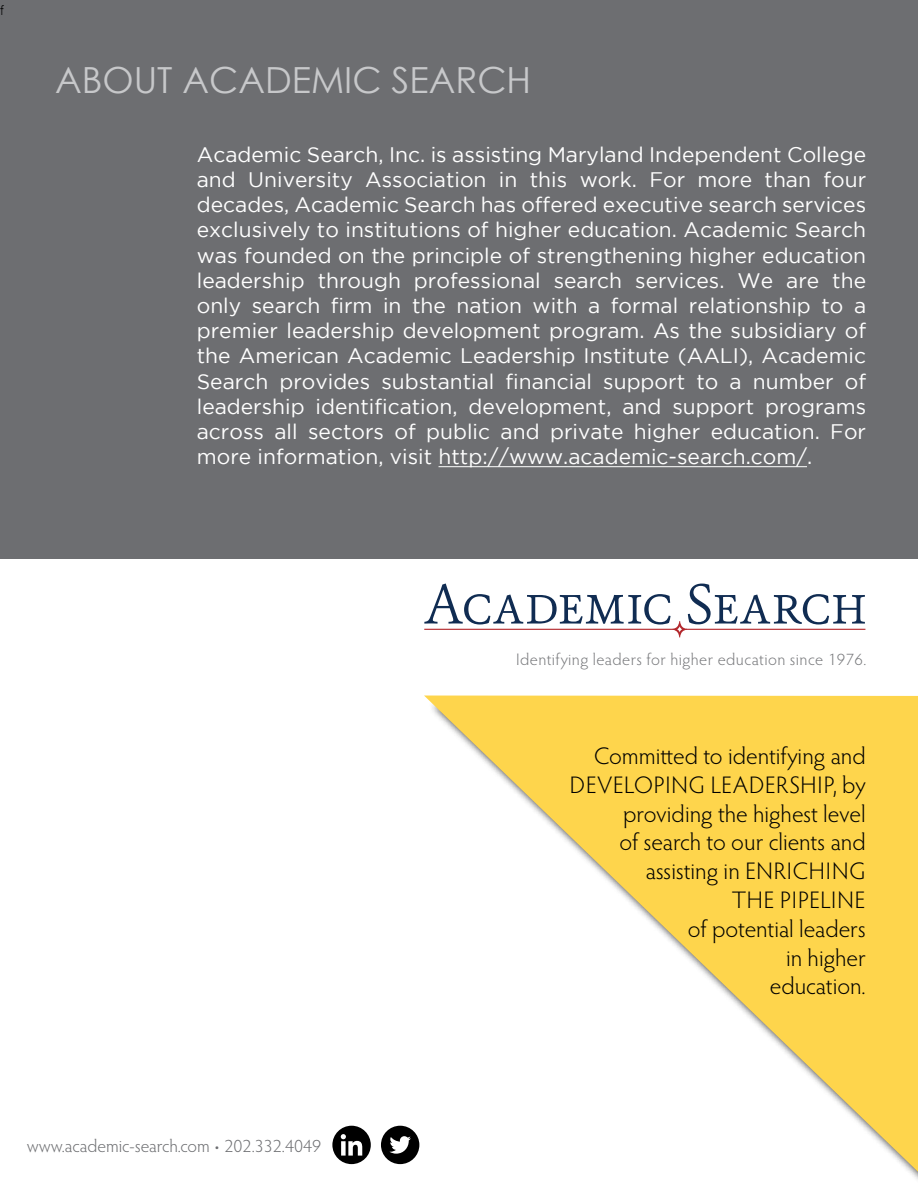
<style>
.page{position:relative;width:918px;height:1188px;background:#fff}
.page>*{position:absolute;margin:0;border:0;box-sizing:border-box;transform-origin:0 0}
.t1{font:36px "Century Gothic";color:#c7c8ca}
.t2{font:300 24px/28.8px "Hypatia Sans Pro";color:#000;text-align:right}
.t3{font:21px/25.2px "Gotham";color:#fff;text-align:justify}
.t4{font:300 18px "Hypatia Sans Pro";color:#6d6e71}
.t5{font:18px "Microsoft Yi Baiti";color:#000}
.t6{font:300 16.65px "Hypatia Sans Pro";letter-spacing:.025em;color:#77787b}
</style>
<div class="page">
<div style="left:0;top:0;width:918px;height:558px;background:#6d6e71"></div>
<hr style="left:439px;top:466px;width:368px;height:1px;background:#fff">
<svg style="left:424px;top:584px;width:441px;height:53px"></svg>
<hr style="left:424px;top:629px;width:250px;height:1px;background:#b3282d">
<hr style="left:686px;top:629px;width:179px;height:1px;background:#b3282d">
<svg style="left:424px;top:696px;width:494px;height:476px"></svg>
<div style="left:381px;top:1126px;width:38px;height:38px;background:#000;border-radius:50%"></div>
<svg style="left:389px;top:1136px;width:22px;height:18px"></svg>
<div style="left:332px;top:1126px;width:39px;height:38px;background:#000;border-radius:50%"></div>
<svg style="left:341px;top:1134px;width:21px;height:22px"></svg>
<p class="t5" style="left:0;top:0;width:5px">f</p>
<h1 class="t1" style="left:55px;top:58px;width:478px">ABOUT ACADEMIC SEARCH</h1>
<p class="t3" style="left:197px;top:141px;width:671px">Academic Search, Inc. is assisting Maryland Independent College and University Association in this work. For more than four decades, Academic Search has offered executive search services exclusively to institutions of higher education. Academic Search was founded on the principle of strengthening higher education leadership through professional search services. We are the only search firm in the nation with a formal relationship to a premier leadership development program. As the subsidiary of the American Academic Leadership Institute (AALI), Academic Search provides substantial financial support to a number of leadership identification, development, and support programs across all sectors of public and private higher education. For more information, visit http://www.academic-search.com/.</p>
<p class="t4" style="left:27px;top:1134px;width:296px">www.academic-search.com • 202.332.4049</p>
<p class="t6" style="left:516px;top:648px;width:351px">Identifying leaders for higher education since 1976.</p>
<p class="t2" style="left:570px;top:741px;width:297px">Committed to identifying and<br>DEVELOPING LEADERSHIP, by providing the highest level<br>of search to our clients and assisting in ENRICHING<br>THE PIPELINE<br>of potential leaders<br>in higher<br>education.</p>
</div>
